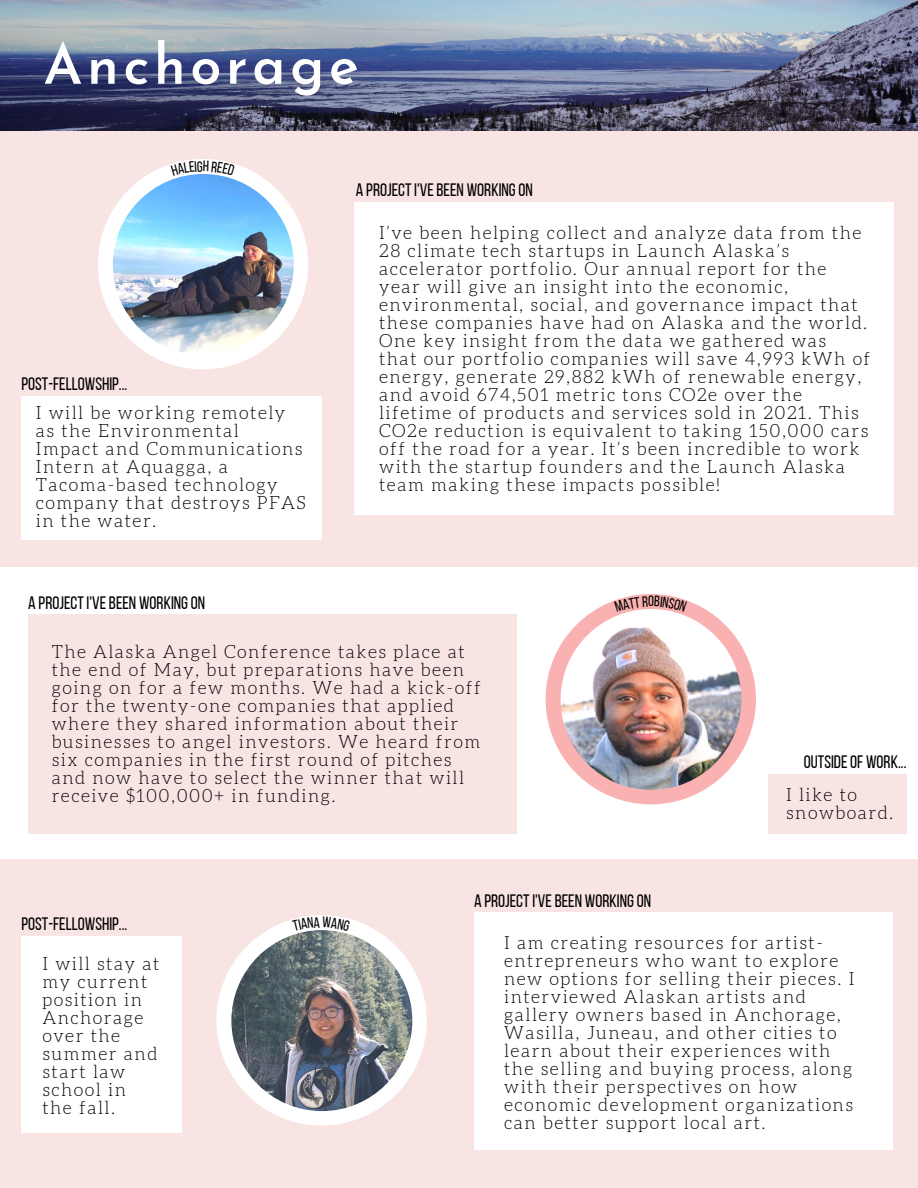
<style>
.page{position:relative;width:918px;height:1188px;background:#fff}
.page>*{position:absolute;margin:0;border:0;box-sizing:border-box;transform-origin:0 0}
.t1{font:600 55.95px "Josefin Sans";letter-spacing:.08em;color:#fff}
.t2{font:300 18px/18px "Aleo";letter-spacing:.08em;color:#000}
.t3{font:18px "Bebas Neue";color:#000}
.t4{font:15px "Bebas Neue";color:#000}
</style>
<div class="page">
<img style="left:0;top:0;width:918px;height:131px">
<div style="left:0;top:131px;width:918px;height:435px;background:#f9e4e4"></div>
<div style="left:98px;top:159px;width:210px;height:210px;background:#fff;border-radius:50%"></div>
<img style="left:113px;top:174px;width:181px;height:181px;border-radius:50%">
<div style="left:546px;top:594px;width:210px;height:210px;background:#fab1b1;border-radius:50%"></div>
<img style="left:561px;top:609px;width:181px;height:181px;border-radius:50%">
<div style="left:0;top:859px;width:918px;height:329px;background:#f9e4e4"></div>
<div style="left:216px;top:915px;width:211px;height:211px;background:#fff;border-radius:50%"></div>
<img style="left:231px;top:930px;width:181px;height:181px;border-radius:50%">
<div style="left:354px;top:203px;width:540px;height:312px;background:#fff"></div>
<div style="left:21px;top:396px;width:301px;height:144px;background:#fff"></div>
<div style="left:21px;top:936px;width:161px;height:197px;background:#fff"></div>
<div style="left:474px;top:913px;width:419px;height:237px;background:#fff"></div>
<div style="left:28px;top:614px;width:488px;height:219px;background:#f9e4e4"></div>
<div style="left:769px;top:774px;width:138px;height:60px;background:#f9e4e4"></div>
<svg style="left:172px;top:161px;width:62px;height:15px"></svg>
<svg style="left:614px;top:596px;width:34px;height:16px"></svg>
<svg style="left:655px;top:596px;width:32px;height:16px"></svg>
<svg style="left:299px;top:917px;width:45px;height:14px"></svg>
<p class="t1" style="left:43px;top:42px;width:317px">Anchorage</p>
<p class="t3" style="left:22px;top:376px;width:107px">POST-FELLOWSHIP...</p>
<p class="t2" style="left:36px;top:405px;width:271px">I will be working remotely as the Environmental<br>Impact and Communications<br>Intern at Aquagga, a<br>Tacoma-based technology company that destroys PFAS in the water.</p>
<p class="t3" style="left:28px;top:596px;width:179px">A PROJECT I'VE BEEN WORKING ON</p>
<p class="t3" style="left:356px;top:183px;width:179px">A PROJECT I'VE BEEN WORKING ON</p>
<p class="t2" style="left:379px;top:225px;width:493px">I’ve been helping collect and analyze data from the 28 climate tech startups in Launch Alaska’s accelerator portfolio. Our annual report for the year will give an insight into the economic, environmental, social, and governance impact that these companies have had on Alaska and the world.<br>One key insight from the data we gathered was<br>that our portfolio companies will save 4,993 kWh of energy, generate 29,882 kWh of renewable energy, and avoid 674,501 metric tons CO2e over the lifetime of products and services sold in 2021. This CO2e reduction is equivalent to taking 150,000 cars off the road for a year. It’s been incredible to work with the startup founders and the Launch Alaska team making these impacts possible!</p>
<p class="t4" style="left:648px;top:595px;width:7px">O</p>
<p class="t2" style="left:52px;top:644px;width:431px">The Alaska Angel Conference takes place at the end of May, but preparations have been going on for a few months. We had a kick-off for the twenty-one companies that applied where they shared information about their businesses to angel investors. We heard from six companies in the first round of pitches and now have to select the winner that will receive $100,000+ in funding.</p>
<p class="t3" style="left:22px;top:917px;width:107px">POST-FELLOWSHIP...</p>
<p class="t3" style="left:474px;top:893px;width:179px">A PROJECT I'VE BEEN WORKING ON</p>
<p class="t3" style="left:804px;top:755px;width:104px">OUTSIDE OF WORK...</p>
<p class="t2" style="left:786px;top:787px;width:109px">I like to snowboard.</p>
<p class="t2" style="left:42px;top:955px;width:118px">I will stay at my current position in<br>Anchorage over the summer and start law school in the fall.</p>
<p class="t2" style="left:504px;top:935px;width:352px">I am creating resources for artist&shy;entrepreneurs who want to explore new options for selling their pieces. I interviewed Alaskan artists and gallery owners based in Anchorage, Wasilla, Juneau, and other cities to learn about their experiences with the selling and buying process, along with their perspectives on how economic development organizations can better support local art.</p>
</div>
